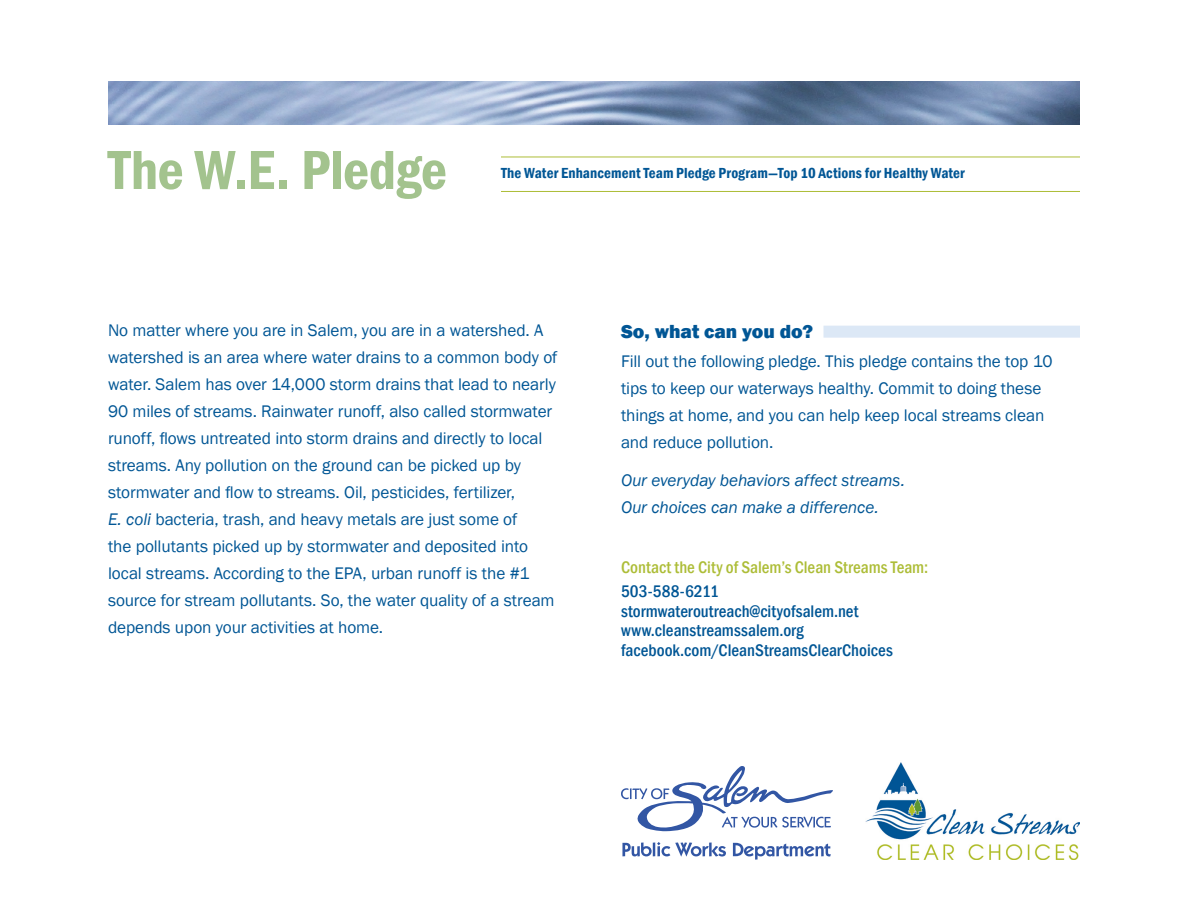
<style>
.page{position:relative;width:1188px;height:918px;background:#fff}
.page>*{position:absolute;margin:0;border:0;box-sizing:border-box;transform-origin:0 0}
.t1{font:600 condensed 57px "Franklin Gothic";letter-spacing:-.005em;color:#a3c38e}
.t2{font:800 19.5px "Franklin Gothic";color:#005695}
.t3{font:17.25px/27px "Franklin Gothic";letter-spacing:-.005em;color:#005695}
.t4{font:500 condensed 17.25px/19.5px "Franklin Gothic";letter-spacing:.005em;color:#005695}
.t5{font:italic 17.25px/27px "Franklin Gothic";letter-spacing:-.005em;color:#005695}
.t6{font:500 condensed 17.25px "Franklin Gothic";color:#adbd37}
.t7{font:600 condensed 15px "Franklin Gothic";letter-spacing:.005em;color:#005695}
.s1{font-style:italic}
</style>
<div class="page">
<img style="left:108px;top:81px;width:972px;height:43px">
<div style="left:824px;top:326px;width:256px;height:12px;background:#dce8f6"></div>
<hr style="left:501px;top:157px;width:579px;height:1px;background:#adbd37">
<hr style="left:501px;top:191px;width:579px;height:1px;background:#adbd37">
<svg style="left:622px;top:842px;width:104px;height:15px"></svg>
<svg style="left:733px;top:843px;width:98px;height:17px"></svg>
<svg style="left:621px;top:766px;width:212px;height:65px"></svg>
<img style="left:866px;top:762px;width:214px;height:98px">
<h1 class="t1" style="left:108px;top:132px;width:341px">The W.E. Pledge</h1>
<p class="t7" style="left:501px;top:163px;width:465px">The Water Enhancement Team Pledge Program—Top 10 Actions for Healthy Water</p>
<p class="t3" style="left:108px;top:317px;width:451px">No matter where you are in Salem, you are in a watershed. A watershed is an area where water drains to a common body of water. Salem has over 14,000 storm drains that lead to nearly 90 miles of streams. Rainwater runoff, also called stormwater runoff, flows untreated into storm drains and directly to local streams. Any pollution on the ground can be picked up by stormwater and flow to streams. Oil, pesticides, fertilizer,<br><span class="s1">E. coli</span> bacteria, trash, and heavy metals are just some of<br>the pollutants picked up by stormwater and deposited into local streams. According to the EPA, urban runoff is the #1 source for stream pollutants. So, the water quality of a stream depends upon your activities at home.</p>
<p class="t2" style="left:621px;top:318px;width:193px">So, what can you do?</p>
<p class="t3" style="left:621px;top:348px;width:433px">Fill out the following pledge. This pledge contains the top 10 tips to keep our waterways healthy. Commit to doing these things at home, and you can help keep local streams clean and reduce pollution.</p>
<p class="t5" style="left:621px;top:467px;width:285px">Our everyday behaviors affect streams.<br>Our choices can make a difference.</p>
<p class="t6" style="left:621px;top:556px;width:309px">Contact the City of Salem’s Clean Streams Team:</p>
<p class="t4" style="left:621px;top:582px;width:273px">503-588-6211 stormwateroutreach@cityofsalem.net www.cleanstreamssalem.org facebook.com/CleanStreamsClearChoices</p>
</div>
